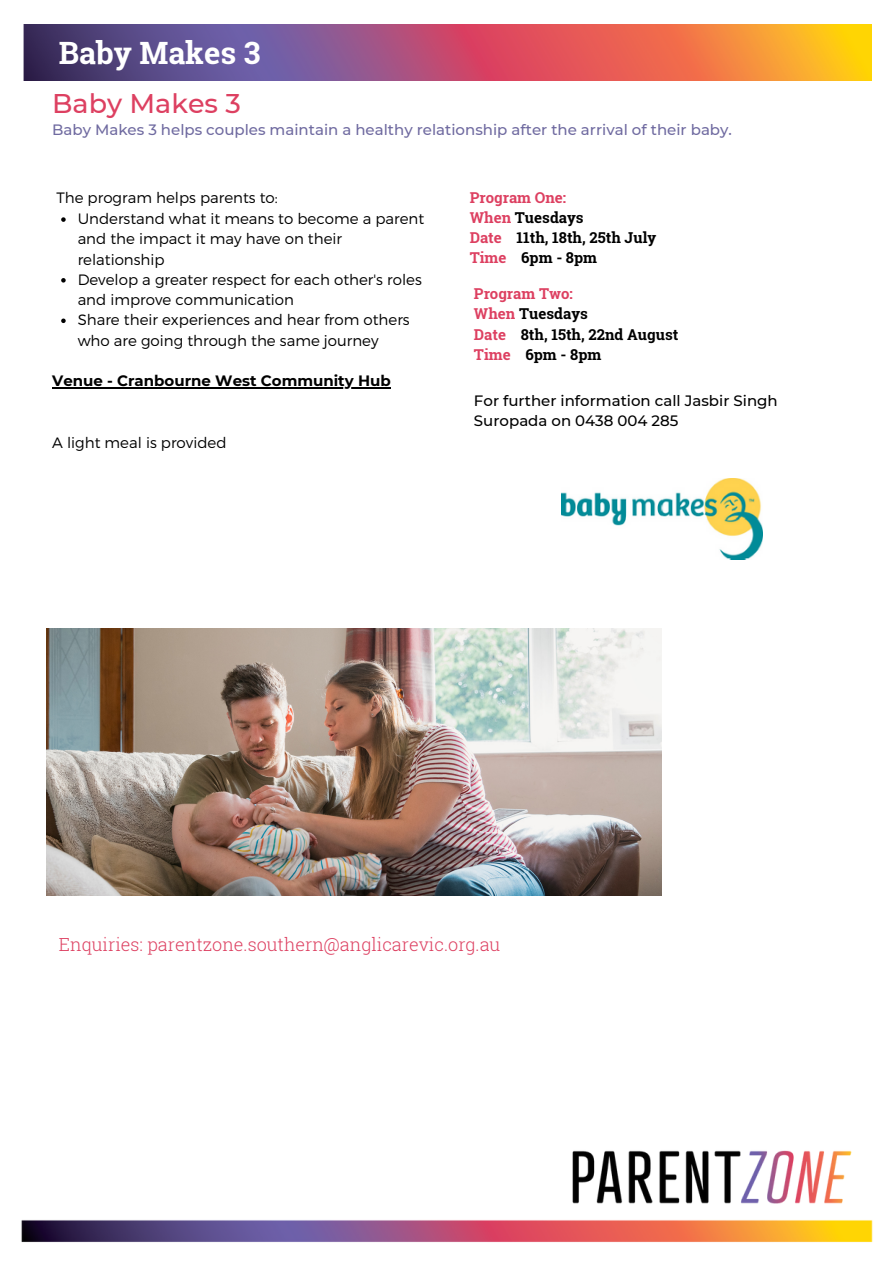
<style>
.page{position:relative;width:893px;height:1264px;background:#fff}
.page>*{position:absolute;margin:0;border:0;box-sizing:border-box;transform-origin:0 0}
.t1{font:700 30.75px "Roboto Slab";color:#fff}
.t2{font:500 27px "Montserrat";color:#dd4061}
.t3{font:300 18px "Roboto Slab";color:#dd4061}
.t4{font:300 15px/20.2px "Montserrat";color:#000}
.t5{font:700 15px "Roboto Slab";color:#000}
.t6{font:500 15px "Montserrat";color:#6f6aa0}
.t7{font:500 15px/20.2px "Montserrat";color:#000}
.t8{font:700 15px "Montserrat";color:#000}
.t9{font:700 15px "Roboto Slab";color:#dd4061}
.s1{color:#dd4061}
</style>
<div class="page">
<img style="left:21px;top:1150px;width:852px;height:92px">
<svg style="left:61px;top:217px;width:5px;height:5px"></svg>
<svg style="left:61px;top:278px;width:5px;height:4px"></svg>
<svg style="left:61px;top:318px;width:5px;height:5px"></svg>
<hr style="left:52px;top:387px;width:339px;height:1px;background:#000">
<img style="left:46px;top:629px;width:615px;height:266px">
<img style="left:561px;top:478px;width:201px;height:81px">
<img style="left:24px;top:24px;width:847px;height:57px">
<p class="t1" style="left:59px;top:32px;width:203px">Baby Makes 3</p>
<p class="t2" style="left:52px;top:87px;width:190px">Baby Makes 3</p>
<p class="t6" style="left:52px;top:121px;width:681px">Baby Makes 3 helps couples maintain a healthy relationship after the arrival of their baby.</p>
<p class="t4" style="left:56px;top:186px;width:223px">The program helps parents to:</p>
<p class="t4" style="left:78px;top:208px;width:348px">Understand what it means to become a parent and the impact it may have on their relationship</p>
<p class="t4" style="left:78px;top:268px;width:345px">Develop a greater respect for each other's roles and improve communication</p>
<p class="t4" style="left:78px;top:309px;width:333px">Share their experiences and hear from others who are going through the same journey</p>
<p class="t8" style="left:52px;top:371px;width:340px">Venue - Cranbourne West Community Hub</p>
<p class="t4" style="left:52px;top:431px;width:176px">A light meal is provided</p>
<p class="t9" style="left:469px;top:187px;width:98px">Program One:</p>
<p class="t5" style="left:469px;top:207px;width:115px"><span class="s1">When</span> Tuesdays</p>
<p class="t5" style="left:469px;top:227px;width:188px"><span class="s1">Date</span> 11th, 18th, 25th July</p>
<p class="t5" style="left:469px;top:247px;width:129px"><span class="s1">Time</span> 6pm - 8pm</p>
<p class="t9" style="left:474px;top:283px;width:100px">Program Two:</p>
<p class="t5" style="left:474px;top:304px;width:115px"><span class="s1">When</span> Tuesdays</p>
<p class="t5" style="left:474px;top:324px;width:206px"><span class="s1">Date</span> 8th, 15th, 22nd August</p>
<p class="t5" style="left:474px;top:344px;width:129px"><span class="s1">Time</span> 6pm - 8pm</p>
<p class="t7" style="left:474px;top:390px;width:305px">For further information call Jasbir Singh<br>Suropada on 0438 004 285</p>
<p class="t3" style="left:59px;top:931px;width:443px">Enquiries: parentzone.southern@anglicarevic.org.au</p>
</div>
